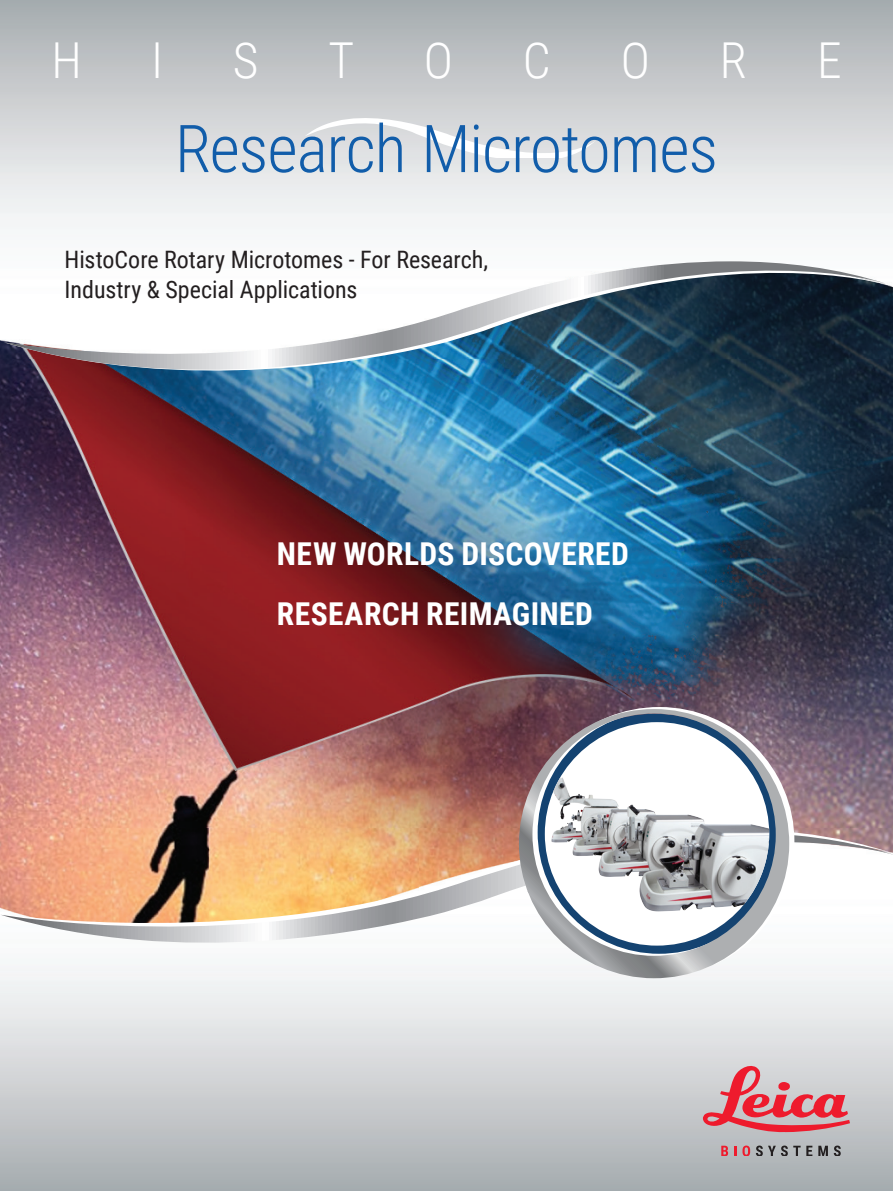
<style>
.page{position:relative;width:893px;height:1191px;background:#fff}
.page>*{position:absolute;margin:0;border:0;box-sizing:border-box;transform-origin:0 0}
.t1{font:300 66px "Roboto Condensed";letter-spacing:-.015em;color:#115daa}
.t2{font:300 49.5px "Roboto Condensed";color:#fff}
.t3{font:700 31.5px/59.7px "Roboto Condensed";letter-spacing:.015em;color:#fff}
.t4{font:24px/30px "Roboto Condensed";letter-spacing:-.005em;color:#231f20}
</style>
<div class="page">
<img style="left:0;top:0;width:893px;height:1191px">
<svg style="left:4px;top:246px;width:886px;height:149px"></svg>
<svg style="left:0;top:820px;width:893px;height:148px"></svg>
<svg style="left:305px;top:118px;width:291px;height:39px"></svg>
<svg style="left:524px;top:707px;width:271px;height:269px"></svg>
<svg style="left:519px;top:709px;width:270px;height:269px"></svg>
<svg style="left:545px;top:722px;width:224px;height:223px"></svg>
<img style="left:551px;top:777px;width:181px;height:134px">
<svg style="left:703px;top:1066px;width:147px;height:66px;background:#d79299"></svg>
<svg style="left:721px;top:1145px;width:7px;height:10px"></svg>
<svg style="left:734px;top:1145px;width:2px;height:10px"></svg>
<svg style="left:742px;top:1145px;width:8px;height:10px"></svg>
<svg style="left:756px;top:1145px;width:56px;height:10px"></svg>
<svg style="left:818px;top:1145px;width:10px;height:10px"></svg>
<svg style="left:834px;top:1145px;width:7px;height:10px"></svg>
<h2 class="t2" style="left:51px;top:25px;width:32px">H</h2>
<h2 class="t2" style="left:151px;top:25px;width:14px">I</h2>
<h2 class="t2" style="left:233px;top:25px;width:27px">S</h2>
<h2 class="t2" style="left:329px;top:25px;width:27px">T</h2>
<h2 class="t2" style="left:424px;top:25px;width:31px">O</h2>
<h2 class="t2" style="left:523px;top:25px;width:29px">C</h2>
<h2 class="t2" style="left:621px;top:25px;width:31px">O</h2>
<h2 class="t2" style="left:720px;top:25px;width:29px">R</h2>
<h2 class="t2" style="left:817px;top:25px;width:26px">E</h2>
<h1 class="t1" style="left:175px;top:102px;width:544px">Research Microtomes</h1>
<p class="t4" style="left:65px;top:244px;width:425px">HistoCore Rotary Microtomes - For Research,<br>Industry &amp; Special Applications</p>
<h3 class="t3" style="left:277px;top:523px;width:354px">NEW WORLDS DISCOVERED<br>RESEARCH REIMAGINED</h3>
</div>
